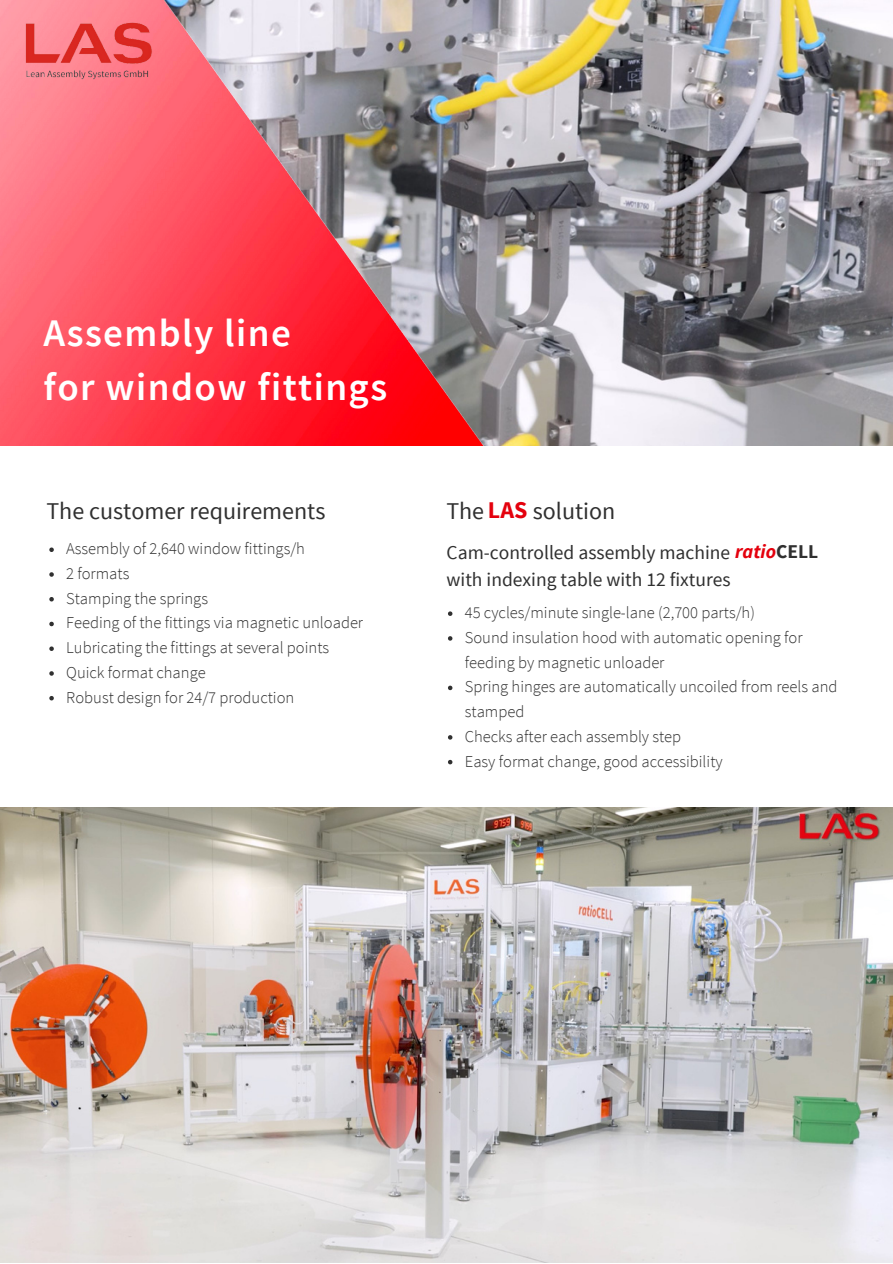
<style>
.page{position:relative;width:893px;height:1264px;background:#fff}
.page>*{position:absolute;margin:0;border:0;box-sizing:border-box;transform-origin:0 0}
.t1{font:600 39px "Source Sans Pro";letter-spacing:.035em;color:#fff}
.t2{font:24px "Source Sans Pro";color:#303030}
.t3{font:19.5px "Source Sans Pro";color:#303030}
.t4{font:300 16.5px/24.8px "Source Sans Pro";color:#303030}
.s1{font-weight:700;color:#e4010d}
.s2{font-weight:700;font-style:italic;color:#e4010d}
.s3{font-weight:700}
</style>
<div class="page">
<img style="left:492px;top:0;width:400px;height:445px">
<img style="left:0;top:0;width:492px;height:445px">
<img style="left:23px;top:17px;width:130px;height:64px">
<img style="left:0;top:807px;width:892px;height:455px">
<svg style="left:49px;top:547px;width:5px;height:5px"></svg>
<svg style="left:49px;top:572px;width:5px;height:4px"></svg>
<svg style="left:49px;top:597px;width:5px;height:4px"></svg>
<svg style="left:49px;top:621px;width:5px;height:5px"></svg>
<svg style="left:49px;top:646px;width:5px;height:5px"></svg>
<svg style="left:49px;top:671px;width:5px;height:4px"></svg>
<svg style="left:49px;top:696px;width:5px;height:4px"></svg>
<svg style="left:448px;top:611px;width:4px;height:5px"></svg>
<svg style="left:448px;top:636px;width:4px;height:4px"></svg>
<svg style="left:448px;top:685px;width:4px;height:5px"></svg>
<svg style="left:448px;top:735px;width:4px;height:4px"></svg>
<svg style="left:448px;top:760px;width:4px;height:4px"></svg>
<p class="t1" style="left:44px;top:307px;width:249px">Assembly line</p>
<p class="t1" style="left:44px;top:361px;width:345px">for window fittings</p>
<p class="t2" style="left:46px;top:495px;width:280px">The customer requirements</p>
<p class="t4" style="left:66px;top:536px;width:240px">Assembly of 2,640 window fittings/h</p>
<p class="t4" style="left:66px;top:560px;width:65px">2 formats</p>
<p class="t4" style="left:66px;top:585px;width:143px">Stamping the springs</p>
<p class="t4" style="left:66px;top:610px;width:298px">Feeding of the fittings via magnetic unloader</p>
<p class="t4" style="left:66px;top:635px;width:264px">Lubricating the fittings at several points</p>
<p class="t4" style="left:66px;top:659px;width:141px">Quick format change</p>
<p class="t4" style="left:66px;top:684px;width:230px">Robust design for 24/7 production</p>
<p class="t2" style="left:446px;top:495px;width:170px">The <span class="s1">LAS</span> solution</p>
<p class="t3" style="left:446px;top:539px;width:373px">Cam-controlled assembly machine <span class="s2">ratio</span><span class="s3">CELL</span></p>
<p class="t3" style="left:446px;top:566px;width:285px">with indexing table with 12 fixtures</p>
<p class="t4" style="left:465px;top:600px;width:291px">45 cycles/minute single-lane (2,700 parts/h)</p>
<p class="t4" style="left:465px;top:624px;width:339px">Sound insulation hood with automatic opening for feeding by magnetic unloader</p>
<p class="t4" style="left:465px;top:674px;width:374px">Spring hinges are automatically uncoiled from reels and stamped</p>
<p class="t4" style="left:465px;top:723px;width:218px">Checks after each assembly step</p>
<p class="t4" style="left:465px;top:748px;width:259px">Easy format change, good accessibility</p>
</div>
